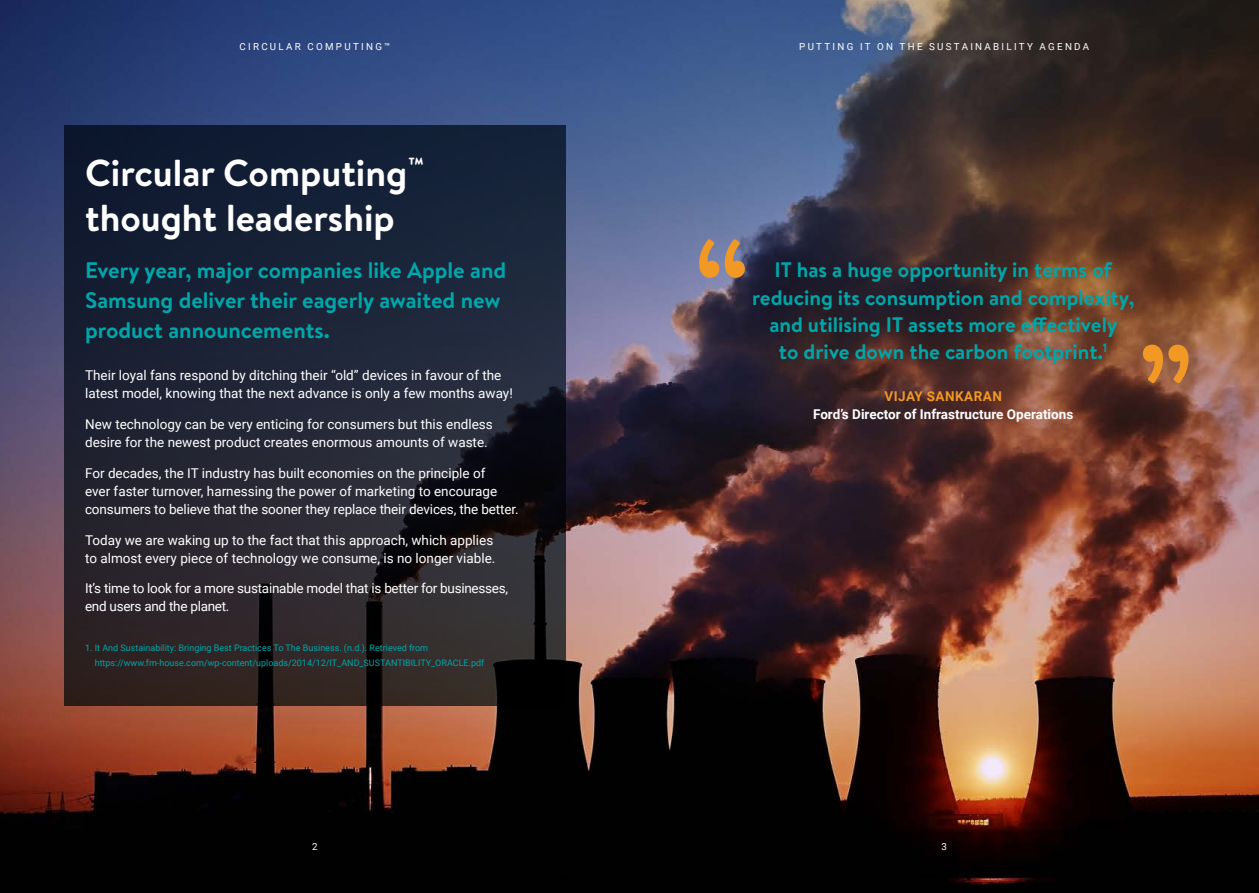
<style>
.page{position:relative;width:1259px;height:893px;background:#fff}
.page>*{position:absolute;margin:0;border:0;box-sizing:border-box;transform-origin:0 0}
.t1{font:700 120px "Brandon Text";color:#f19825}
.t2{font:700 37.5px/45px "Brandon Text";color:#fff}
.t3{font:700 22.5px/30px "Brandon Text";color:#00a6a9}
.t4{font:700 21px/27px "Brandon Text";color:#00a6a9;text-align:center}
.t5{font:13.5px/18px "Roboto";color:#fff}
.t6{font:13.5px/18px "Roboto";letter-spacing:-.02em;color:#fff}
.t7{font:700 13.5px "Roboto";color:#fff}
.t8{font:700 13.5px "Roboto";letter-spacing:.035em;color:#f19825}
.t9{font:9.75px "Roboto";letter-spacing:.235em;color:#fff}
.t10{font:9px/15px "Roboto";color:#00a6a9}
</style>
<div class="page">
<img style="left:0;top:0;width:1259px;height:893px">
<svg style="left:64px;top:125px;width:502px;height:581px;background:#1f222f"></svg>
<p class="t9" style="left:239px;top:40px;width:152px">CIRCULAR COMPUTING™</p>
<h2 class="t2" style="left:85px;top:149px;width:341px">Circular Computing<sup>™ </sup>thought leadership</h2>
<h3 class="t3" style="left:85px;top:255px;width:423px">Every year, major companies like Apple and<br>Samsung deliver their eagerly awaited new product announcements.</h3>
<p class="t5" style="left:85px;top:366px;width:429px">Their loyal fans respond by ditching their “old” devices in favour of the latest model, knowing that the next advance is only a few months away!</p>
<p class="t5" style="left:85px;top:415px;width:409px">New technology can be very enticing for consumers but this endless desire for the newest product creates enormous amounts of waste.</p>
<p class="t5" style="left:85px;top:464px;width:435px">For decades, the IT industry has built economies on the principle of<br>ever faster turnover, harnessing the power of marketing to encourage consumers to believe that the sooner they replace their devices, the better.</p>
<p class="t5" style="left:85px;top:530px;width:412px">Today we are waking up to the fact that this approach, which applies to almost every piece of technology we consume, is no longer viable.</p>
<p class="t6" style="left:85px;top:579px;width:424px">It’s time to look for a more sustainable model that is better for businesses, end users and the planet.</p>
<p class="t10" style="left:95px;top:640px;width:391px;text-indent:-10px">1. It And Sustainability: Bringing Best Practices To The Business. (n.d.). Retrieved from https://www.fm-house.com/wp-content/uploads/2014/12/IT_AND_SUSTANTIBILITY_ORACLE.pdf</p>
<p class="t9" style="left:312px;top:840px;width:7px">2</p>
<p class="t9" style="left:799px;top:40px;width:291px">PUTTING IT ON THE SUSTAINABILITY AGENDA</p>
<h1 class="t1" style="left:694px;top:199px;width:56px">“</h1>
<h3 class="t4" style="left:752px;top:256px;width:384px">IT has a huge opportunity in terms of reducing its consumption and complexity, and utilising IT assets more effectively<br>to drive down the carbon footprint.<sup>1</sup></h3>
<p class="t8" style="left:884px;top:387px;width:119px">VIJAY SANKARAN</p>
<p class="t7" style="left:813px;top:405px;width:262px">Ford’s Director of Infrastructure Operations</p>
<h1 class="t1" style="left:1193px;top:423px;width:56px;rotate:-180deg">“</h1>
<p class="t9" style="left:941px;top:840px;width:7px">3</p>
</div>
